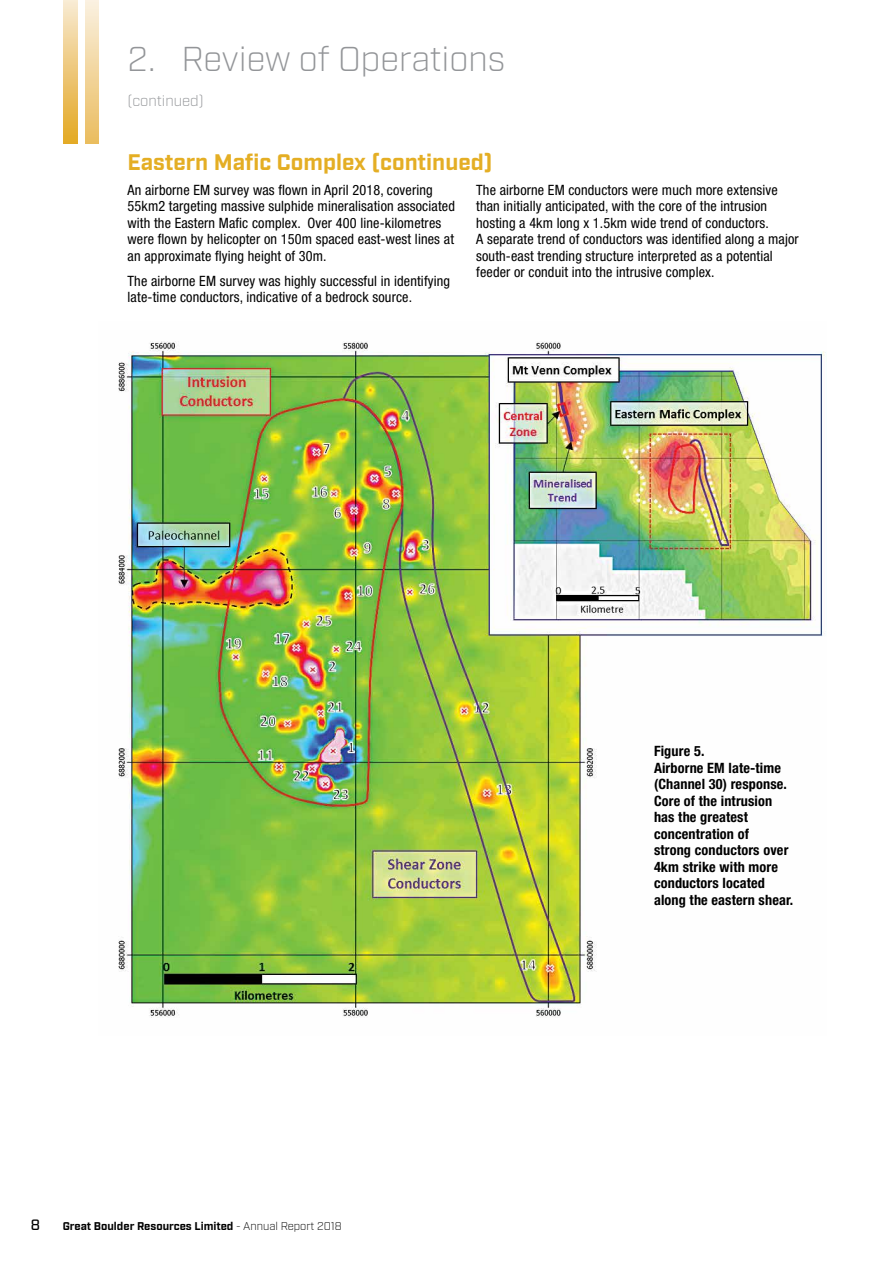
<style>
.page{position:relative;width:893px;height:1263px;background:#fff}
.page>*{position:absolute;margin:0;border:0;box-sizing:border-box;transform-origin:0 0}
.t1{font:300 34.5px "Industry";color:#939598}
.t2{font:700 22.5px "Industry";color:#e4ae24}
.t3{font:300 15px "Industry";color:#939598}
.t4{font:500 15px "Industry";color:#000}
.t5{font:condensed 14.25px/16.5px "Helvetica Neue";letter-spacing:.01em;color:#000}
.t6{font:700 condensed 14.25px/16.5px "Helvetica Neue";letter-spacing:.01em;color:#000}
.t7{font:700 11.25px "Industry";color:#000}
.s1{font-weight:300}
</style>
<div class="page">
<img style="left:118px;top:341px;width:708px;height:677px">
<svg style="left:64px;top:0;width:13px;height:143px;background:#edc879"></svg>
<svg style="left:85px;top:0;width:14px;height:143px;background:#f2d69f"></svg>
<h1 class="t1" style="left:128px;top:38px;width:379px">2. Review of Operations</h1>
<p class="t3" style="left:128px;top:92px;width:78px">(continued)</p>
<h2 class="t2" style="left:128px;top:148px;width:367px">Eastern Mafic Complex (continued)</h2>
<p class="t5" style="left:128px;top:181px;width:329px">An airborne EM survey was flown in April 2018, covering 55km2 targeting massive sulphide mineralisation associated with the Eastern Mafic complex. Over 400 line-kilometres were flown by helicopter on 150m spaced east-west lines at an approximate flying height of 30m.</p>
<p class="t5" style="left:128px;top:272px;width:324px">The airborne EM survey was highly successful in identifying late-time conductors, indicative of a bedrock source.</p>
<p class="t5" style="left:476px;top:181px;width:324px">The airborne EM conductors were much more extensive than initially anticipated, with the core of the intrusion hosting a 4km long x 1.5km wide trend of conductors.<br>A separate trend of conductors was identified along a major south-east trending structure interpreted as a potential feeder or conduit into the intrusive complex.</p>
<p class="t4" style="left:31px;top:1215px;width:11px">8</p>
<p class="t7" style="left:63px;top:1219px;width:281px">Great Boulder Resources Limited <span class="s1">- Annual Report 2018</span></p>
<p class="t6" style="left:654px;top:742px;width:141px">Figure 5.<br>Airborne EM late-time (Channel 30) response.<br>Core of the intrusion has the greatest concentration of<br>strong conductors over<br>4km strike with more conductors located along the eastern shear.</p>
</div>
